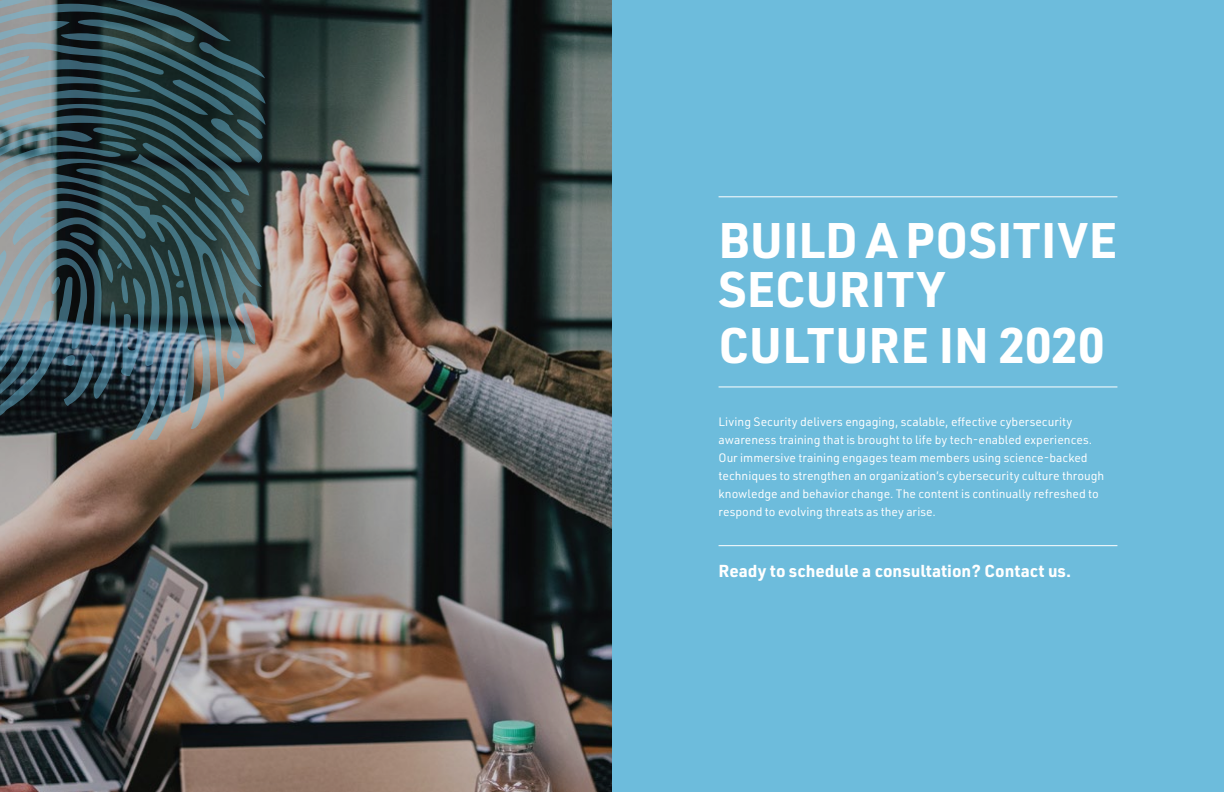
<style>
.page{position:relative;width:1224px;height:792px;background:#fff}
.page>*{position:absolute;margin:0;border:0;box-sizing:border-box;transform-origin:0 0}
.t1{font:700 49px/49.6px "URWDIN";color:#fff}
.t2{font:700 17px "URWDIN";color:#fff}
.t3{font:12px/18px "URWDIN";color:#fff}
</style>
<div class="page">
<div style="left:612px;top:0;width:612px;height:792px;background:#6dbcdc"></div>
<img style="left:0;top:0;width:612px;height:792px">
<hr style="left:719px;top:196px;width:398px;height:1px;background:#fff">
<hr style="left:719px;top:386px;width:398px;height:1px;background:#fff">
<hr style="left:719px;top:545px;width:398px;height:1px;background:#fff">
<svg style="left:0;top:0;width:265px;height:440px;background:#44585d"></svg>
<h1 class="t1" style="left:719px;top:213px;width:400px">BUILD A POSITIVE<br>SECURITY</h1>
<h1 class="t1" style="left:719px;top:319px;width:387px">CULTURE IN 2020</h1>
<p class="t3" style="left:719px;top:412px;width:387px">Living Security delivers engaging, scalable, effective cybersecurity awareness training that is brought to life by tech-enabled experiences.<br>Our immersive training engages team members using science-backed techniques to strengthen an organization’s cybersecurity culture through knowledge and behavior change. The content is continually refreshed to respond to evolving threats as they arise.</p>
<h2 class="t2" style="left:719px;top:559px;width:354px">Ready to schedule a consultation? Contact us.</h2>
</div>
